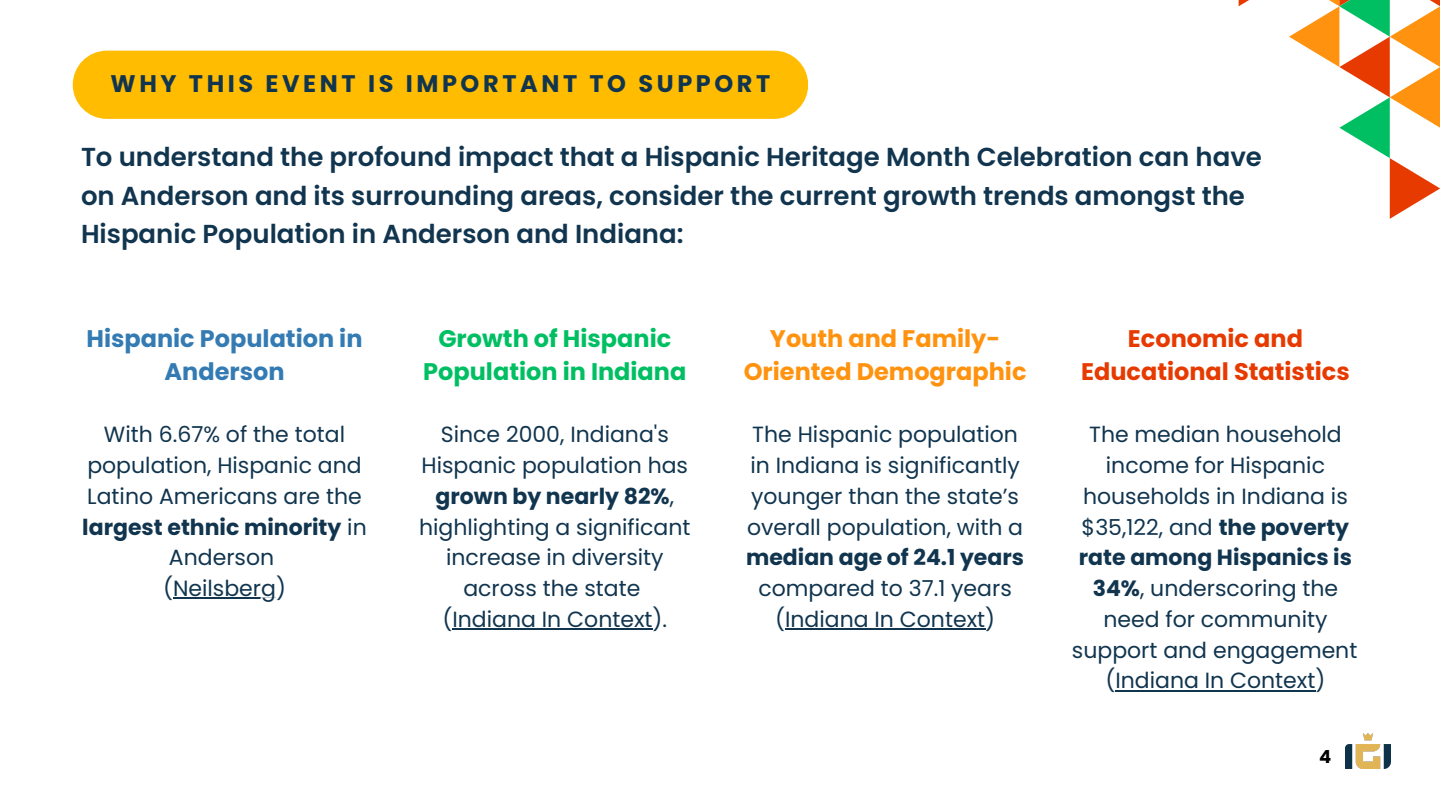
<style>
.page{position:relative;width:1440px;height:810px;background:#fff}
.page>*{position:absolute;margin:0;border:0;box-sizing:border-box;transform-origin:0 0}
.t1{font:600 26px/38.2px "Poppins";color:#11354f}
.t2{font:700 24px/33px "Poppins";color:#00bf63;text-align:center}
.t3{font:700 24px/33px "Poppins";color:#ff930f;text-align:center}
.t4{font:700 24px "Poppins";letter-spacing:.15em;color:#11354f}
.t5{font:700 24px/33px "Poppins";color:#e73a00;text-align:center}
.t6{font:700 24px/33px "Poppins";color:#347bb3;text-align:center}
.t7{font:22px/30.8px "Poppins";color:#11354f;text-align:center}
.t8{font:700 18px "Poppins";color:#000}
.s1{font-weight:700}
</style>
<div class="page">
<div style="left:73px;top:51px;width:735px;height:68px;background:#ffbc00;border-radius:34px"></div>
<hr style="left:173px;top:598px;width:103px;height:1px;background:#11354f">
<hr style="left:452px;top:628px;width:201px;height:2px;background:#11354f">
<hr style="left:785px;top:628px;width:200px;height:2px;background:#11354f">
<hr style="left:1115px;top:690px;width:201px;height:1px;background:#11354f">
<img style="left:1346px;top:734px;width:45px;height:34px">
<svg style="left:1239px;top:0;width:201px;height:219px"></svg>
<h1 class="t4" style="left:111px;top:67px;width:661px">WHY THIS EVENT IS IMPORTANT TO SUPPORT</h1>
<p class="t1" style="left:81px;top:138px;width:1183px">To understand the profound impact that a Hispanic Heritage Month Celebration can have on Anderson and its surrounding areas, consider the current growth trends amongst the<br>Hispanic Population in Anderson and Indiana:</p>
<h2 class="t6" style="left:86px;top:322px;width:278px">Hispanic Population in<br>Anderson</h2>
<h2 class="t7" style="left:82px;top:419px;width:286px">With 6.67% of the total population, Hispanic and<br>Latino Americans are the <span class="s1">largest ethnic minority</span> in<br>Anderson</h2>
<p class="t7" style="left:163px;top:573px;width:124px">(Neilsberg)</p>
<h2 class="t2" style="left:423px;top:322px;width:265px">Growth of Hispanic<br>Population in Indiana</h2>
<p class="t7" style="left:419px;top:419px;width:273px">Since 2000, Indiana's<br>Hispanic population has <span class="s1">grown by nearly 82%</span>, highlighting a significant increase in diversity across the state</p>
<p class="t7" style="left:442px;top:604px;width:226px">(Indiana In Context).</p>
<h2 class="t3" style="left:744px;top:322px;width:284px">Youth and Family-<br>Oriented Demographic</h2>
<p class="t7" style="left:746px;top:419px;width:280px">The Hispanic population in Indiana is significantly younger than the state’s overall population, with a <span class="s1">median age of 24.1 years </span>compared to 37.1 years</p>
<p class="t7" style="left:775px;top:604px;width:222px">(Indiana In Context)</p>
<h2 class="t5" style="left:1081px;top:322px;width:270px">Economic and<br>Educational Statistics</h2>
<p class="t7" style="left:1072px;top:419px;width:287px">The median household income for Hispanic households in Indiana is $35,122, and <span class="s1">the poverty rate among Hispanics is<br>34%</span>, underscoring the need for community support and engagement</p>
<p class="t7" style="left:1105px;top:665px;width:222px">(Indiana In Context)</p>
<p class="t8" style="left:1319px;top:744px;width:14px">4</p>
</div>
